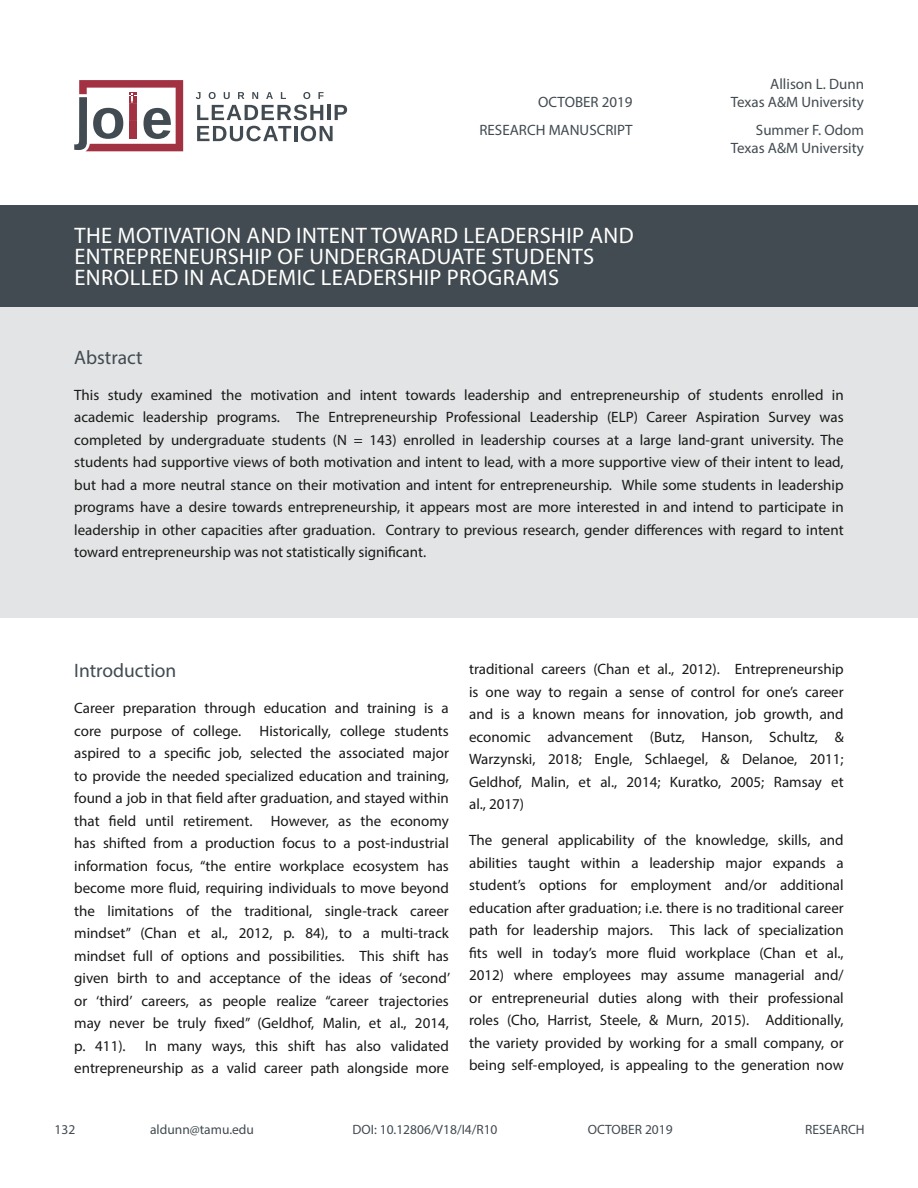
<style>
.page{position:relative;width:918px;height:1188px;background:#fff}
.page>*{position:absolute;margin:0;border:0;box-sizing:border-box;transform-origin:0 0}
.t1{font:22.5px/21px "Myriad Pro";letter-spacing:.02em;color:#fffffe}
.t2{font:19.5px "Myriad Pro";color:#424b51}
.t3{font:15px/22.5px "Myriad Pro";color:#181817;text-align:justify}
.t4{font:15px/18px "Myriad Pro";color:#424b51;text-align:right}
.t5{font:13.5px "Myriad Pro";color:#424b51}
</style>
<div class="page">
<div style="left:0;top:305px;width:918px;height:313px;background:#e2e4e5"></div>
<div style="left:0;top:205px;width:918px;height:102px;background:#424b51"></div>
<svg style="left:196px;top:92px;width:5px;height:7px"></svg>
<svg style="left:209px;top:92px;width:7px;height:7px"></svg>
<svg style="left:224px;top:92px;width:6px;height:7px"></svg>
<svg style="left:238px;top:92px;width:6px;height:7px"></svg>
<svg style="left:252px;top:92px;width:6px;height:7px"></svg>
<svg style="left:266px;top:92px;width:7px;height:7px"></svg>
<svg style="left:281px;top:92px;width:5px;height:7px"></svg>
<svg style="left:303px;top:92px;width:7px;height:7px"></svg>
<svg style="left:318px;top:92px;width:6px;height:7px"></svg>
<svg style="left:197px;top:105px;width:126px;height:15px"></svg>
<hr style="left:327px;top:105px;width:4px;height:15px;background:#424b51">
<svg style="left:335px;top:105px;width:12px;height:15px"></svg>
<svg style="left:197px;top:126px;width:94px;height:15px"></svg>
<hr style="left:294px;top:126px;width:3px;height:15px;background:#424b51">
<svg style="left:301px;top:126px;width:32px;height:15px"></svg>
<svg style="left:74px;top:80px;width:109px;height:71px"></svg>
<p class="t4" style="left:480px;top:88px;width:155px;line-height:27.8px">OCTOBER 2019<br>RESEARCH MANUSCRIPT</p>
<h1 class="t1" style="left:74px;top:225px;width:561px">THE MOTIVATION AND INTENT TOWARD LEADERSHIP AND<br>ENTREPRENEURSHIP OF UNDERGRADUATE STUDENTS<br>ENROLLED IN ACADEMIC LEADERSHIP PROGRAMS</h1>
<p class="t4" style="left:731px;top:75px;width:135px">Allison L. Dunn<br>Texas A&amp;M University</p>
<p class="t4" style="left:731px;top:121px;width:135px">Summer F. Odom<br>Texas A&amp;M University</p>
<h2 class="t2" style="left:74px;top:345px;width:70px">Abstract</h2>
<p class="t3" style="left:74px;top:383px;width:771px">This study examined the motivation and intent towards leadership and entrepreneurship of students enrolled in academic leadership programs. The Entrepreneurship Professional Leadership (ELP) Career Aspiration Survey was completed by undergraduate students (N = 143) enrolled in leadership courses at a large land-grant university. The students had supportive views of both motivation and intent to lead, with a more supportive view of their intent to lead, but had a more neutral stance on their motivation and intent for entrepreneurship. While some students in leadership programs have a desire towards entrepreneurship, it appears most are more interested in and intend to participate in leadership in other capacities after graduation. Contrary to previous research, gender differences with regard to intent toward entrepreneurship was not statistically significant.</p>
<h2 class="t2" style="left:74px;top:659px;width:104px">Introduction</h2>
<p class="t3" style="left:74px;top:697px;width:377px">Career preparation through education and training is a core purpose of college. Historically, college students aspired to a specific job, selected the associated major to provide the needed specialized education and training, found a job in that field after graduation, and stayed within that field until retirement. However, as the economy has shifted from a production focus to a post-industrial information focus, “the entire workplace ecosystem has become more fluid, requiring individuals to move beyond the limitations of the traditional, single-track career mindset” (Chan et al., 2012, p. 84), to a multi-track mindset full of options and possibilities. This shift has given birth to and acceptance of the ideas of ‘second’ or ‘third’ careers, as people realize “career trajectories may never be truly fixed” (Geldhof, Malin, et al., 2014, p. 411).</p>
<p class="t3" style="left:74px;top:1034px;width:376px;text-align:right">In many ways, this shift has also validated entrepreneurship as a valid career path alongside more</p>
<p class="t3" style="left:469px;top:658px;width:376px">traditional careers (Chan et al., 2012). Entrepreneurship is one way to regain a sense of control for one’s career and is a known means for innovation, job growth, and economic advancement (Butz, Hanson, Schultz, &amp; Warzynski, 2018; Engle, Schlaegel, &amp; Delanoe, 2011; Geldhof, Malin, et al., 2014; Kuratko, 2005; Ramsay et al., 2017)</p>
<p class="t3" style="left:469px;top:829px;width:376px">The general applicability of the knowledge, skills, and abilities taught within a leadership major expands a student’s options for employment and/or additional education after graduation; i.e. there is no traditional career path for leadership majors. This lack of specialization fits well in today’s more fluid workplace (Chan et al., 2012) where employees may assume managerial and/ or entrepreneurial duties along with their professional roles (Cho, Harrist, Steele, &amp; Murn, 2015). Additionally, the variety provided by working for a small company, or being self-employed, is appealing to the generation now</p>
<p class="t5" style="left:55px;top:1121px;width:22px">132</p>
<p class="t5" style="left:150px;top:1121px;width:105px">aldunn@tamu.edu</p>
<p class="t5" style="left:353px;top:1121px;width:146px">DOI: 10.12806/V18/I4/R10</p>
<p class="t5" style="left:588px;top:1121px;width:86px">OCTOBER 2019</p>
<p class="t5" style="left:805px;top:1121px;width:61px">RESEARCH</p>
</div>
